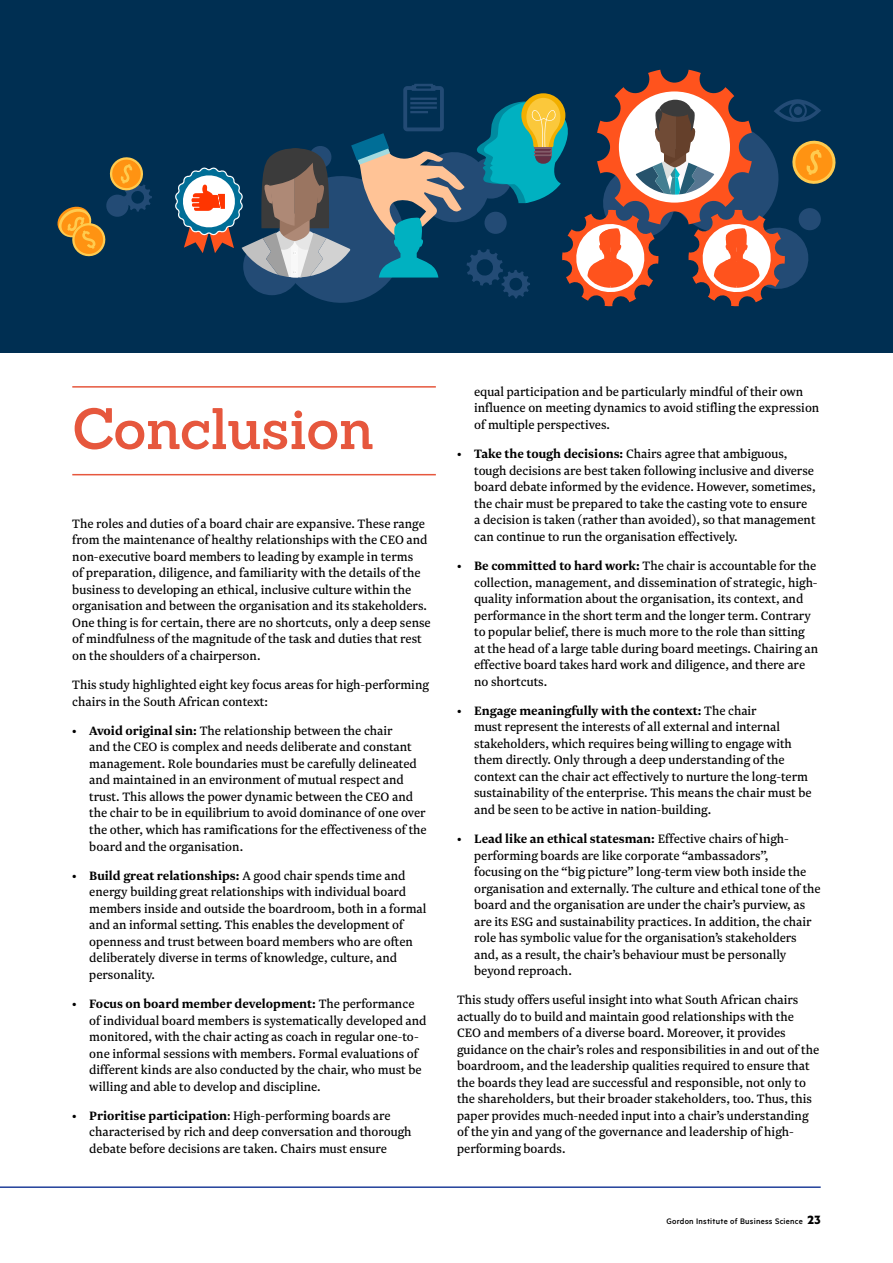
<style>
.page{position:relative;width:893px;height:1263px;background:#fff}
.page>*{position:absolute;margin:0;border:0;box-sizing:border-box;transform-origin:0 0}
.t1{font:600 57px "Sanchez";letter-spacing:-.01em;color:#e6573d}
.t2{font:14.25px/16.5px "Newzald";color:#000}
.t3{font:500 9px "Metric";letter-spacing:.025em;color:#000}
.s1{font-weight:700}
.s2{font-weight:700;font-size:13.5px}
</style>
<div class="page">
<hr style="left:72px;top:386px;width:364px;height:2px;background:#e6573d">
<hr style="left:72px;top:474px;width:364px;height:1px;background:#e6573d">
<div style="left:0;top:0;width:893px;height:352px;background:#002f52"></div>
<svg style="left:57px;top:157px;width:95px;height:100px"></svg>
<hr style="left:0;top:1186px;width:821px;height:2px;background:#21409a">
<svg style="left:175px;top:70px;width:661px;height:237px"></svg>
<h1 class="t1" style="left:72px;top:391px;width:304px">Conclusion</h1>
<p class="t2" style="left:72px;top:515px;width:360px">The roles and duties of a board chair are expansive. These range from the maintenance of healthy relationships with the CEO and non-executive board members to leading by example in terms<br>of preparation, diligence, and familiarity with the details of the business to developing an ethical, inclusive culture within the organisation and between the organisation and its stakeholders.<br>One thing is for certain, there are no shortcuts, only a deep sense of mindfulness of the magnitude of the task and duties that rest on the shoulders of a chairperson.</p>
<p class="t2" style="left:72px;top:676px;width:358px">This study highlighted eight key focus areas for high-performing chairs in the South African context:</p>
<p class="t2" style="left:89px;top:722px;width:339px;text-indent:-17px"><span class="s1">• Avoid original sin:</span> The relationship between the chair<br>and the CEO is complex and needs deliberate and constant management. Role boundaries must be carefully delineated and maintained in an environment of mutual respect and trust. This allows the power dynamic between the CEO and the chair to be in equilibrium to avoid dominance of one over the other, which has ramifications for the effectiveness of the board and the organisation.</p>
<p class="t2" style="left:89px;top:867px;width:339px;text-indent:-17px"><span class="s1">• Build great relationships:</span> A good chair spends time and energy building great relationships with individual board members inside and outside the boardroom, both in a formal and an informal setting. This enables the development of openness and trust between board members who are often deliberately diverse in terms of knowledge, culture, and personality.</p>
<p class="t2" style="left:89px;top:995px;width:339px;text-indent:-17px"><span class="s1">• Focus on board member development:</span> The performance of individual board members is systematically developed and monitored, with the chair acting as coach in regular one-to&shy;one informal sessions with members. Formal evaluations of different kinds are also conducted by the chair, who must be willing and able to develop and discipline.</p>
<p class="t2" style="left:89px;top:1107px;width:324px;text-indent:-17px"><span class="s1">• Prioritise participation</span>: High-performing boards are characterised by rich and deep conversation and thorough debate before decisions are taken. Chairs must ensure</p>
<p class="t2" style="left:474px;top:383px;width:347px">equal participation and be particularly mindful of their own influence on meeting dynamics to avoid stifling the expression of multiple perspectives.</p>
<p class="t2" style="left:474px;top:445px;width:343px;text-indent:-17px"><span class="s1">• Take the tough decisions:</span> Chairs agree that ambiguous, tough decisions are best taken following inclusive and diverse board debate informed by the evidence. However, sometimes, the chair must be prepared to take the casting vote to ensure a decision is taken (rather than avoided), so that management can continue to run the organisation effectively.</p>
<p class="t2" style="left:474px;top:557px;width:345px;text-indent:-17px"><span class="s1">• Be committed to hard work:</span> The chair is accountable for the collection, management, and dissemination of strategic, high&shy;quality information about the organisation, its context, and performance in the short term and the longer term. Contrary to popular belief, there is much more to the role than sitting at the head of a large table during board meetings. Chairing an effective board takes hard work and diligence, and there are no shortcuts.</p>
<p class="t2" style="left:474px;top:702px;width:339px;text-indent:-17px"><span class="s1">• Engage meaningfully with the context:</span> The chair<br>must represent the interests of all external and internal stakeholders, which requires being willing to engage with them directly. Only through a deep understanding of the context can the chair act effectively to nurture the long-term sustainability of the enterprise. This means the chair must be and be seen to be active in nation-building.</p>
<p class="t2" style="left:474px;top:830px;width:348px;text-indent:-17px"><span class="s1">• Lead like an ethical statesman:</span> Effective chairs of high&shy;performing boards are like corporate “ambassadors”,<br>focusing on the “big picture” long-term view both inside the organisation and externally. The culture and ethical tone of the board and the organisation are under the chair’s purview, as are its ESG and sustainability practices. In addition, the chair role has symbolic value for the organisation’s stakeholders and, as a result, the chair’s behaviour must be personally beyond reproach.</p>
<p class="t2" style="left:457px;top:991px;width:364px">This study offers useful insight into what South African chairs actually do to build and maintain good relationships with the CEO and members of a diverse board. Moreover, it provides guidance on the chair’s roles and responsibilities in and out of the boardroom, and the leadership qualities required to ensure that the boards they lead are successful and responsible, not only to the shareholders, but their broader stakeholders, too. Thus, this paper provides much-needed input into a chair’s understanding of the yin and yang of the governance and leadership of high&shy;performing boards.</p>
<p class="t3" style="left:666px;top:1215px;width:156px">Gordon Institute of Business Science <span class="s2">23</span></p>
</div>
